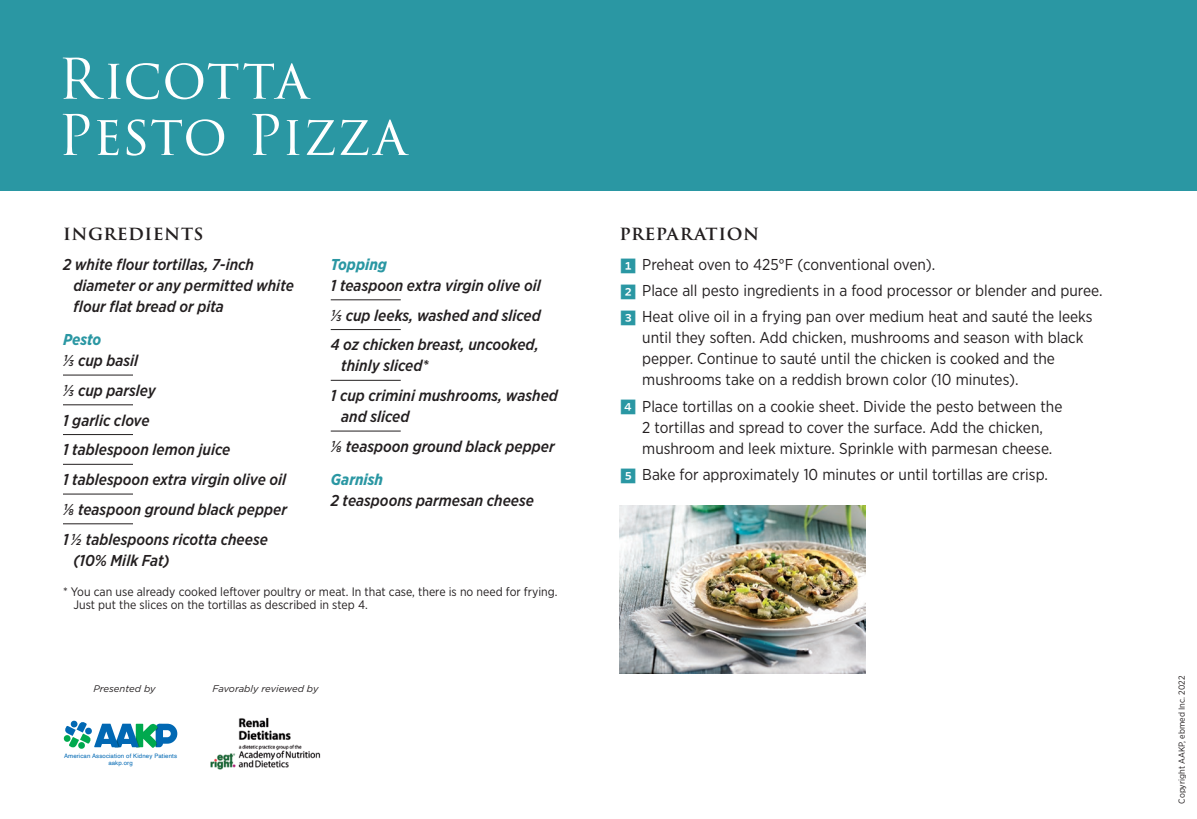
<style>
.page{position:relative;width:1197px;height:819px;background:#fff}
.page>*{position:absolute;margin:0;border:0;box-sizing:border-box;transform-origin:0 0}
.t1{font:54.43px/56.4px "Trajan Pro 3";color:#fff}
.t2{font:600 19.25px "Trajan Pro 3";letter-spacing:.02em;color:#231f20}
.t3{font:15.75px/21px "Gotham Narrow";color:#231f20}
.Recipe{font:italic 500 15.75px/21px "Gotham Narrow";color:#231f20}
.Recipe_Last{font:italic 500 15.75px/21px "Gotham Narrow";color:#231f20}
.L2_RED{font:italic 700 15.75px "Gotham Narrow";color:#2a97a3}
.Note{font:12.25px/13.1px "Gotham Narrow";color:#231f20}
.t4{font:italic 9.62px "Gotham";color:#231f20}
.t5{font:8.75px "Gotham Narrow";color:#231f20}
.t6{font:6.12px/7.4px "Helvetica";letter-spacing:.02em;color:#0168b3;text-align:center}
.s1{font-family:"Whitney Index Black Square Bd";font-size:17.5px;color:#2a97a3}
</style>
<div class="page">
<img style="left:620px;top:505px;width:246px;height:169px">
<img style="left:210px;top:717px;width:111px;height:52px">
<div style="left:0;top:0;width:1197px;height:190px;background:#2a97a3"></div>
<svg style="left:63px;top:375px;width:70px;height:1px"></svg>
<svg style="left:63px;top:405px;width:70px;height:1px"></svg>
<svg style="left:63px;top:434px;width:70px;height:1px"></svg>
<svg style="left:63px;top:464px;width:70px;height:1px"></svg>
<svg style="left:63px;top:494px;width:70px;height:1px"></svg>
<svg style="left:63px;top:524px;width:70px;height:1px"></svg>
<svg style="left:331px;top:300px;width:70px;height:1px"></svg>
<svg style="left:331px;top:329px;width:70px;height:1px"></svg>
<svg style="left:331px;top:380px;width:70px;height:1px"></svg>
<svg style="left:331px;top:431px;width:70px;height:1px"></svg>
<svg style="left:63px;top:720px;width:114px;height:29px"></svg>
<p class="t1" style="left:58px;top:53px;width:351px">Ricotta<br>Pesto Pizza</p>
<p class="t2" style="left:63px;top:219px;width:142px">INGREDIENTS</p>
<p class="t2" style="left:620px;top:219px;width:141px">PREPARATION</p>
<p class="t3" style="left:620px;top:253px;width:317px"><span class="s1">1</span> Preheat oven to 425°F (conventional oven).</p>
<p class="t3" style="left:620px;top:280px;width:485px"><span class="s1">2</span> Place all pesto ingredients in a food processor or blender and puree.</p>
<p class="t3" style="left:642px;top:306px;width:452px;text-indent:-23px"><span class="s1">3</span> Heat olive oil in a frying pan over medium heat and sauté the leeks until they soften. Add chicken, mushrooms and season with black pepper. Continue to sauté until the chicken is cooked and the mushrooms take on a reddish brown color (10 minutes).</p>
<p class="t3" style="left:642px;top:395px;width:422px;text-indent:-23px"><span class="s1">4</span> Place tortillas on a cookie sheet. Divide the pesto between the<br>2 tortillas and spread to cover the surface. Add the chicken, mushroom and leek mixture. Sprinkle with parmesan cheese.</p>
<p class="t3" style="left:620px;top:463px;width:430px"><span class="s1">5</span> Bake for approximately 10 minutes or until tortillas are crisp.</p>
<p class="L2_RED" style="left:331px;top:254px;width:58px">Topping</p>
<p class="Recipe" style="left:331px;top:275px;width:212px">1 teaspoon extra virgin olive oil</p>
<p class="Recipe" style="left:331px;top:304px;width:212px">1/3 cup leeks, washed and sliced</p>
<p class="Recipe" style="left:341px;top:334px;width:199px;text-indent:-10px">4 oz chicken breast, uncooked, thinly sliced*</p>
<p class="Recipe" style="left:341px;top:385px;width:218px;text-indent:-10px">1 cup crimini mushrooms, washed and sliced</p>
<p class="Recipe_Last" style="left:331px;top:436px;width:225px">1/8 teaspoon ground black pepper</p>
<p class="L2_RED" style="left:331px;top:469px;width:54px">Garnish</p>
<p class="Recipe_Last" style="left:331px;top:490px;width:205px">2 teaspoons parmesan cheese</p>
<p class="Recipe_Last" style="left:74px;top:254px;width:222px;text-indent:-10px">2 white flour tortillas, 7-inch diameter or any permitted white flour flat bread or pita</p>
<p class="L2_RED" style="left:63px;top:329px;width:40px">Pesto</p>
<p class="Recipe" style="left:63px;top:350px;width:77px">1/3 cup basil</p>
<p class="Recipe" style="left:63px;top:380px;width:94px">1/3 cup parsley</p>
<p class="Recipe" style="left:63px;top:409px;width:88px">1 garlic clove</p>
<p class="Recipe" style="left:63px;top:439px;width:169px">1 tablespoon lemon juice</p>
<p class="Recipe" style="left:63px;top:469px;width:225px">1 tablespoon extra virgin olive oil</p>
<p class="Recipe" style="left:63px;top:499px;width:225px">1/8 teaspoon ground black pepper</p>
<p class="Recipe_Last" style="left:74px;top:528px;width:196px;text-indent:-10px">1 1/2 tablespoons ricotta cheese (10% Milk Fat)</p>
<p class="Note" style="left:74px;top:585px;width:486px;text-indent:-10px">* You can use already cooked leftover poultry or meat. In that case, there is no need for frying.<br>Just put the slices on the tortillas as described in step 4.</p>
<p class="t4" style="left:93px;top:683px;width:64px">Presented by</p>
<p class="t4" style="left:213px;top:682px;width:108px">Favorably reviewed by</p>
<p class="t6" style="left:64px;top:752px;width:115px">American Association of Kidney Patients aakp.org</p>
<p class="t5" style="left:1176px;top:804px;width:129px;rotate:-90deg">Copyright AAKP, ebmed Inc. 2022</p>
</div>
